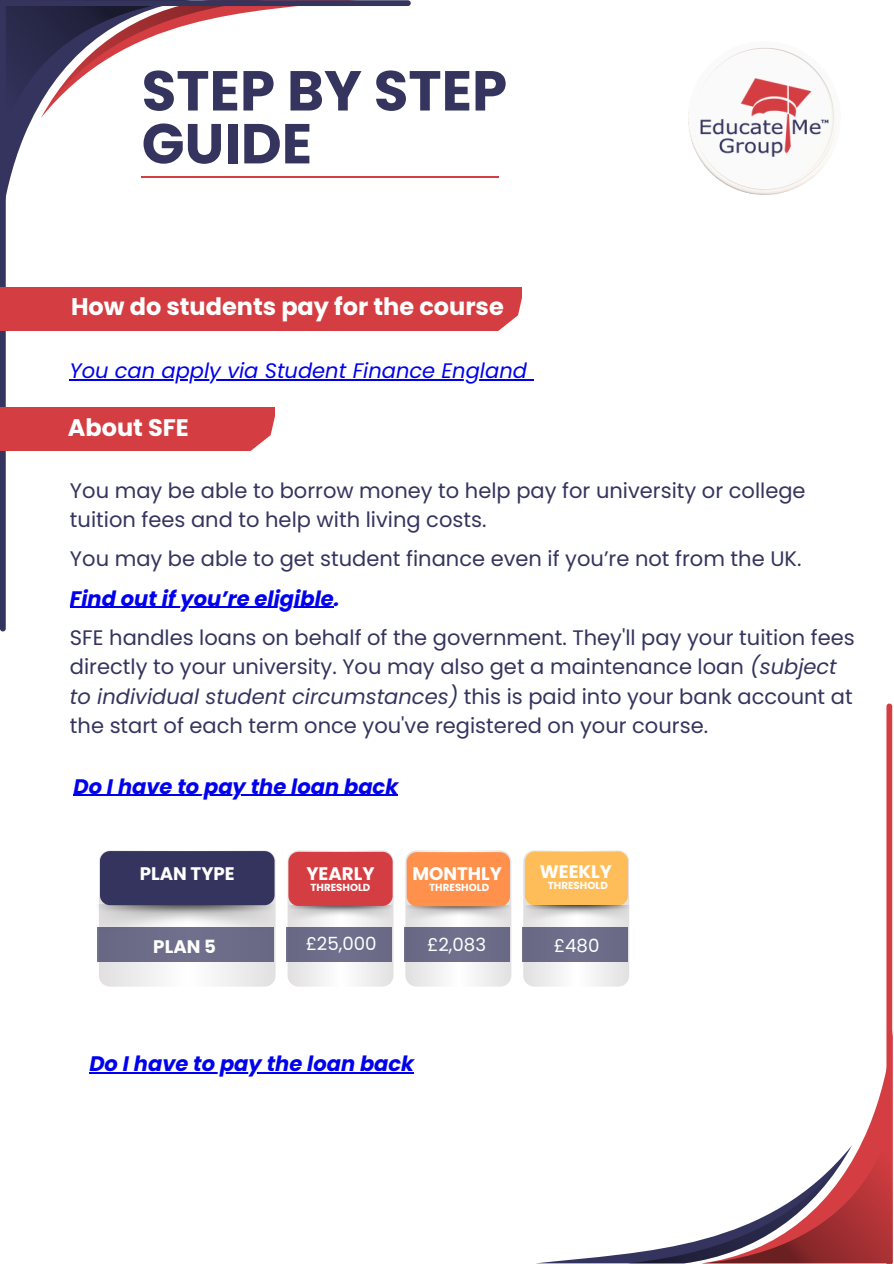
<style>
.page{position:relative;width:894px;height:1264px;background:#fff}
.page>*{position:absolute;margin:0;border:0;box-sizing:border-box;transform-origin:0 0}
.t1{font:700 56.25px/52.8px "Poppins";color:#34345e}
.t2{font:700 24px "Poppins";color:#fff}
.t3{font:21px/29.2px "Poppins";color:#34345e}
.t4{font:italic 700 21px "Poppins";color:#00e}
.t5{font:italic 21px "Poppins";color:#00e}
.t6{font:700 18.15px "Poppins";color:#fff}
.t7{font:18.15px "Poppins";color:#fff}
.t8{font:700 10.2px "Poppins";color:#fff}
.s1{font-style:italic}
</style>
<div class="page">
<svg style="left:484px;top:703px;width:407px;height:327px"></svg>
<svg style="left:539px;top:1030px;width:353px;height:233px"></svg>
<svg style="left:0;top:0;width:410px;height:631px"></svg>
<img style="left:688px;top:47px;width:148px;height:147px">
<img style="left:697px;top:50px;width:134px;height:134px">
<div style="left:0;top:288px;width:521px;height:43px;background:#d43e42"></div>
<hr style="left:69px;top:379px;width:458px;height:1px;background:#00e">
<div style="left:0;top:408px;width:274px;height:42px;background:#d43e42"></div>
<hr style="left:89px;top:1072px;width:325px;height:1px;background:#00e">
<hr style="left:70px;top:606px;width:264px;height:2px;background:#00e">
<svg style="left:523px;top:850px;width:106px;height:136px"></svg>
<svg style="left:99px;top:850px;width:176px;height:136px"></svg>
<svg style="left:287px;top:850px;width:106px;height:136px"></svg>
<svg style="left:405px;top:850px;width:106px;height:136px"></svg>
<div style="left:525px;top:851px;width:102px;height:54px;background:#ffbd59;border-radius:10px"></div>
<div style="left:286px;top:927px;width:105px;height:34px;background:#6d6c8a"></div>
<div style="left:404px;top:927px;width:106px;height:34px;background:#6c6c89"></div>
<div style="left:522px;top:927px;width:105px;height:34px;background:#6c6c8a"></div>
<div style="left:98px;top:927px;width:176px;height:34px;background:#6c6c89"></div>
<img style="left:97px;top:904px;width:177px;height:29px">
<div style="left:100px;top:851px;width:174px;height:54px;background:#34345e;border-radius:10px"></div>
<img style="left:287px;top:905px;width:106px;height:17px">
<img style="left:405px;top:905px;width:106px;height:17px">
<img style="left:525px;top:905px;width:105px;height:17px">
<div style="left:288px;top:851px;width:104px;height:54px;background:#d43e42;border-radius:10px"></div>
<div style="left:406px;top:852px;width:104px;height:54px;background:#ff914d;border-radius:10px"></div>
<hr style="left:73px;top:794px;width:325px;height:2px;background:#00e">
<hr style="left:142px;top:176px;width:356px;height:2px;background:#d43e42">
<h6 class="t1" style="left:142px;top:64px;width:367px">STEP BY STEP<br>GUIDE</h6>
<p class="t2" style="left:71px;top:290px;width:434px">How do students pay for the course</p>
<p class="t5" style="left:69px;top:356px;width:459px">You can apply via Student Finance England</p>
<p class="t2" style="left:68px;top:410px;width:123px">About SFE</p>
<h2 class="t3" style="left:70px;top:475px;width:737px">You may be able to borrow money to help pay for university or college tuition fees and to help with living costs.</h2>
<p class="t3" style="left:70px;top:544px;width:732px">You may be able to get student finance even if you’re not from the UK.</p>
<p class="t4" style="left:70px;top:583px;width:271px">Find out if you’re eligible.</p>
<h1 class="t3" style="left:70px;top:623px;width:786px">SFE handles loans on behalf of the government. They'll pay your tuition fees directly to your university. You may also get a maintenance loan <span class="s1">(subject to individual student circumstances)</span> this is paid into your bank account at the start of each term once you've registered on your course.</h1>
<p class="t4" style="left:73px;top:771px;width:326px">Do I have to pay the loan back</p>
<h4 class="t6" style="left:140px;top:861px;width:97px">PLAN TYPE</h4>
<h3 class="t6" style="left:306px;top:860px;width:70px">YEARLY</h3>
<h5 class="t8" style="left:310px;top:880px;width:61px">THRESHOLD</h5>
<p class="t6" style="left:412px;top:860px;width:91px">MONTHLY</p>
<h5 class="t8" style="left:429px;top:880px;width:61px">THRESHOLD</h5>
<p class="t6" style="left:539px;top:859px;width:74px">WEEKLY</p>
<p class="t8" style="left:547px;top:878px;width:61px">THRESHOLD</p>
<h4 class="t6" style="left:153px;top:933px;width:64px">PLAN 5</h4>
<h3 class="t7" style="left:305px;top:931px;width:72px">£25,000</h3>
<h4 class="t7" style="left:427px;top:931px;width:60px">£2,083</h4>
<p class="t7" style="left:553px;top:932px;width:47px">£480</p>
<p class="t4" style="left:89px;top:1048px;width:326px">Do I have to pay the loan back</p>
</div>
